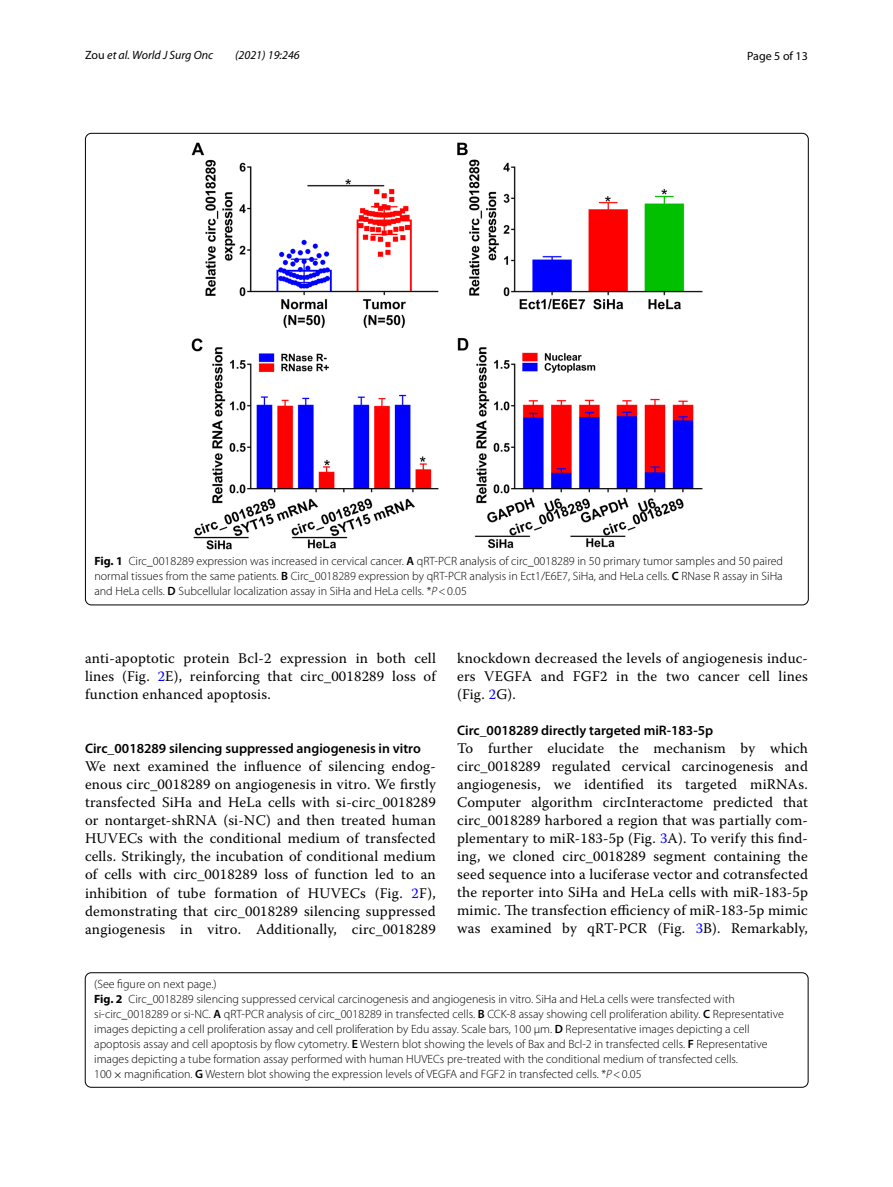
<style>
.page{position:relative;width:893px;height:1187px;background:#fff}
.page>*{position:absolute;margin:0;border:0;box-sizing:border-box;transform-origin:0 0}
.t1{font:14.7px/18px "Warnock Pro";letter-spacing:.015em;color:#000;text-align:justify}
.t2{font:600 13.8px "Myriad Pro";color:#000}
.t3{font:300 12px/15px "Myriad Pro";color:#000;text-align:justify}
.t4{font:italic 12px "Myriad Pro";color:#000}
.t5{font:12px "Myriad Pro";color:#000}
.s1{font-style:normal}
.s2{font-weight:700}
.s3{font-weight:600}
.s4{font-style:italic}
.s5{color:#00f}
.s6{font-family:"MTSY";font-weight:400}
</style>
<div class="page">
<img style="left:192px;top:142px;width:510px;height:408px">
<div style="left:85px;top:972px;width:723px;height:115px;border:1px solid #000;border-radius:6px"></div>
<p class="t4" style="left:85px;top:48px;width:130px"><span class="s1">Zou</span> et al. World J Surg Onc</p>
<p class="t4" style="left:235px;top:48px;width:66px">(2021) 19:246</p>
<p class="t5" style="left:747px;top:48px;width:62px">Page 5 of 13</p>
<p class="t3" style="left:94px;top:553px;width:690px"><span class="s2">Fig. 1</span> Circ_0018289 expression was increased in cervical cancer. <span class="s3">A</span> qRT-PCR analysis of circ_0018289 in 50 primary tumor samples and 50 paired normal tissues from the same patients. <span class="s3">B</span> Circ_0018289 expression by qRT-PCR analysis in Ect1/E6E7, SiHa, and HeLa cells. <span class="s3">C</span> RNase R assay in SiHa and HeLa cells. <span class="s3">D</span> Subcellular localization assay in SiHa and HeLa cells. *<span class="s4">P</span>&lt;0.05</p>
<p class="t1" style="left:85px;top:648px;width:352px">anti-apoptotic protein Bcl-2 expression in both cell lines (Fig. <span class="s5">2</span>E), reinforcing that circ_0018289 loss of function enhanced apoptosis.</p>
<p class="t2" style="left:85px;top:740px;width:337px">Circ_0018289 silencing suppressed angiogenesis in vitro</p>
<p class="t1" style="left:85px;top:757px;width:352px">We next examined the influence of silencing endog&shy;enous circ_0018289 on angiogenesis in vitro. We firstly transfected SiHa and HeLa cells with si-circ_0018289 or nontarget-shRNA (si-NC) and then treated human HUVECs with the conditional medium of transfected cells. Strikingly, the incubation of conditional medium of cells with circ_0018289 loss of function led to an inhibition of tube formation of HUVECs (Fig. <span class="s5">2</span>F), demonstrating that circ_0018289 silencing suppressed angiogenesis in vitro. Additionally, circ_0018289</p>
<p class="t1" style="left:457px;top:648px;width:352px">knockdown decreased the levels of angiogenesis induc&shy;ers VEGFA and FGF2 in the two cancer cell lines (Fig. <span class="s5">2</span>G).</p>
<p class="t2" style="left:457px;top:721px;width:258px">Circ_0018289 directly targeted miR‑183‑5p</p>
<p class="t1" style="left:457px;top:738px;width:352px">To further elucidate the mechanism by which circ_0018289 regulated cervical carcinogenesis and angiogenesis, we identified its targeted miRNAs.<br>Computer algorithm circInteractome predicted that circ_0018289 harbored a region that was partially com&shy;plementary to miR-183-5p (Fig. <span class="s5">3</span>A). To verify this find&shy;ing, we cloned circ_0018289 segment containing the seed sequence into a luciferase vector and cotransfected the reporter into SiHa and HeLa cells with miR-183-5p mimic. The transfection efficiency of miR-183-5p mimic was examined by qRT-PCR (Fig. <span class="s5">3</span>B). Remarkably,</p>
<p class="t3" style="left:94px;top:976px;width:691px;text-align:left">(See figure on next page.)<br><span class="s2">Fig. 2</span> Circ_0018289 silencing suppressed cervical carcinogenesis and angiogenesis in vitro. SiHa and HeLa cells were transfected with si-circ_0018289 or si-NC. <span class="s3">A</span> qRT-PCR analysis of circ_0018289 in transfected cells. <span class="s3">B</span> CCK-8 assay showing cell proliferation ability. <span class="s3">C</span> Representative images depicting a cell proliferation assay and cell proliferation by Edu assay. Scale bars, 100 μm. <span class="s3">D</span> Representative images depicting a cell apoptosis assay and cell apoptosis by flow cytometry. <span class="s3">E</span> Western blot showing the levels of Bax and Bcl-2 in transfected cells. <span class="s3">F</span> Representative images depicting a tube formation assay performed with human HUVECs pre-treated with the conditional medium of transfected cells.<br>100<span class="s6">×</span>magnification. <span class="s3">G</span> Western blot showing the expression levels of VEGFA and FGF2 in transfected cells. *<span class="s4">P</span>&lt;0.05</p>
</div>
